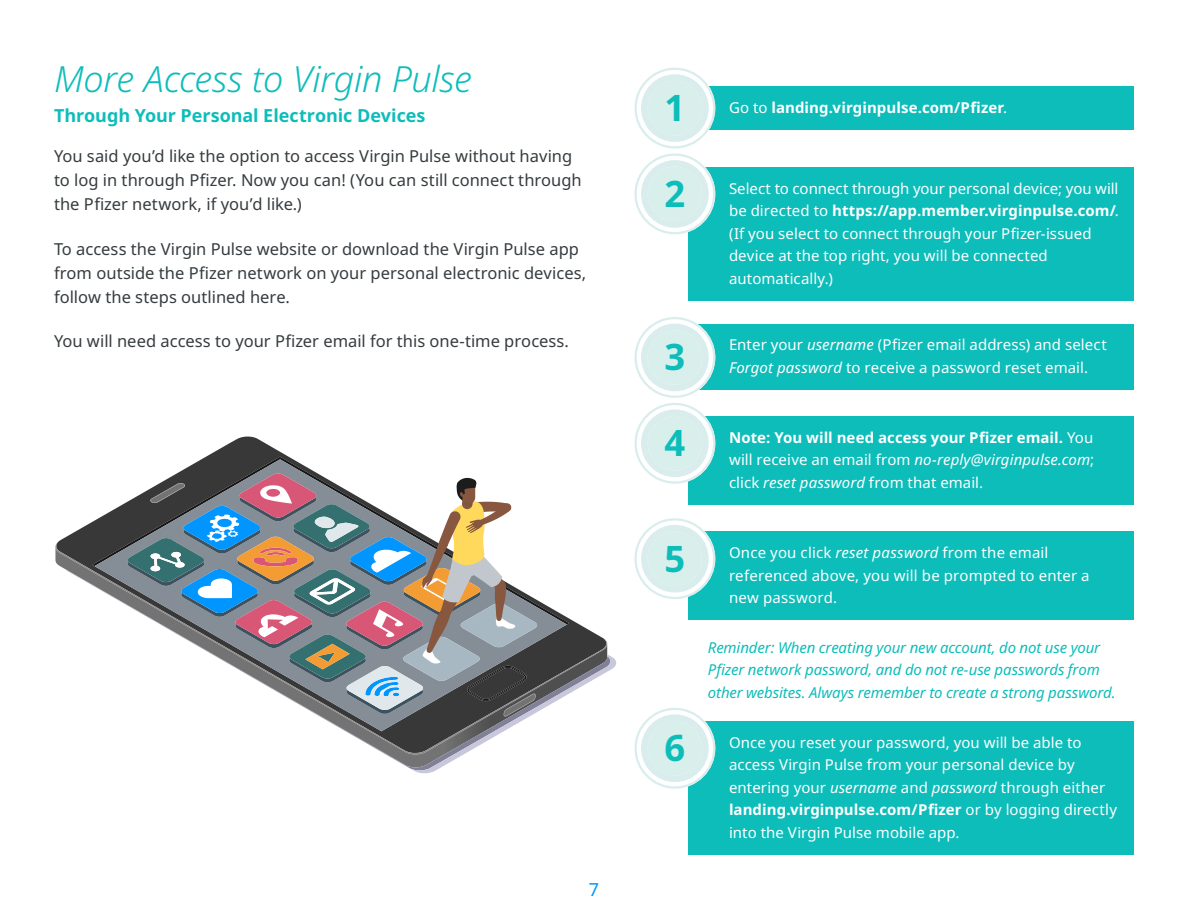
<style>
.page{position:relative;width:1188px;height:918px;background:#fff}
.page>*{position:absolute;margin:0;border:0;box-sizing:border-box;transform-origin:0 0}
.t1{font:700 36.45px "Noto Sans";color:#0dbdba}
.t2{font:italic 300 36px "Noto Sans";letter-spacing:-.01em;color:#0dbdba}
.t3{font:700 18px "Noto Sans";letter-spacing:-.005em;color:#0dbdba}
.t4{font:18px "Noto Sans";color:#0095ff}
.t5{font:16.5px/24px "Noto Sans";color:#353b3e}
.t6{font:15px/22.5px "Noto Sans";letter-spacing:.005em;color:#fff}
.t7{font:italic 15px/22.5px "Noto Sans";letter-spacing:-.01em;color:#0dbdba}
.t8{font:700 15px "Noto Sans";letter-spacing:.005em;color:#fff}
.s1{font-weight:400}
.s2{font-weight:700}
.s3{font-style:italic}
</style>
<div class="page">
<svg style="left:205px;top:437px;width:84px;height:20px;fill:#383838"></svg>
<svg style="left:55px;top:547px;width:37px;height:23px"></svg>
<svg style="left:66px;top:569px;width:550px;height:204px"></svg>
<svg style="left:95px;top:459px;width:472px;height:272px"></svg>
<div style="left:688px;top:87px;width:446px;height:43px;background:#0dbdba"></div>
<div style="left:688px;top:167px;width:446px;height:133px;background:#0dbdba"></div>
<div style="left:688px;top:324px;width:446px;height:65px;background:#0dbdba"></div>
<div style="left:688px;top:416px;width:446px;height:88px;background:#0dbdba"></div>
<div style="left:688px;top:532px;width:446px;height:88px;background:#0dbdba"></div>
<div style="left:688px;top:721px;width:446px;height:133px;background:#0dbdba"></div>
<div style="left:636px;top:69px;width:78px;height:78px;background:#d8efec;border-radius:50%"></div>
<div style="left:635px;top:68px;width:80px;height:80px;border:13px solid #fff;border-radius:50%"></div>
<div style="left:634px;top:68px;width:81px;height:80px;border:2px solid #d8edec;border-radius:50%"></div>
<div style="left:641px;top:74px;width:68px;height:68px;border:7px solid #d8edec;border-radius:50%"></div>
<div style="left:636px;top:318px;width:78px;height:79px;background:#d8efec;border-radius:50%"></div>
<div style="left:635px;top:317px;width:80px;height:81px;border:13px solid #fff;border-radius:50%"></div>
<div style="left:634px;top:317px;width:81px;height:81px;border:2px solid #d8edec;border-radius:50%"></div>
<div style="left:641px;top:324px;width:68px;height:67px;border:7px solid #d8edec;border-radius:50%"></div>
<div style="left:636px;top:519px;width:78px;height:79px;background:#d8efec;border-radius:50%"></div>
<div style="left:635px;top:518px;width:80px;height:81px;border:13px solid #fff;border-radius:50%"></div>
<div style="left:634px;top:518px;width:81px;height:81px;border:2px solid #d8edec;border-radius:50%"></div>
<div style="left:641px;top:525px;width:68px;height:68px;border:7px solid #d8edec;border-radius:50%"></div>
<div style="left:636px;top:155px;width:78px;height:78px;background:#d8efec;border-radius:50%"></div>
<div style="left:635px;top:154px;width:80px;height:80px;border:13px solid #fff;border-radius:50%"></div>
<div style="left:634px;top:154px;width:81px;height:80px;border:2px solid #d8edec;border-radius:50%"></div>
<div style="left:641px;top:160px;width:68px;height:68px;border:7px solid #d8edec;border-radius:50%"></div>
<div style="left:636px;top:404px;width:78px;height:79px;background:#d8efec;border-radius:50%"></div>
<div style="left:635px;top:403px;width:80px;height:81px;border:13px solid #fff;border-radius:50%"></div>
<div style="left:634px;top:403px;width:81px;height:81px;border:2px solid #d8edec;border-radius:50%"></div>
<div style="left:641px;top:409px;width:68px;height:68px;border:7px solid #d8edec;border-radius:50%"></div>
<div style="left:636px;top:709px;width:78px;height:79px;background:#d8efec;border-radius:50%"></div>
<div style="left:635px;top:708px;width:80px;height:81px;border:13px solid #fff;border-radius:50%"></div>
<div style="left:634px;top:708px;width:81px;height:81px;border:2px solid #d8edec;border-radius:50%"></div>
<div style="left:641px;top:714px;width:68px;height:68px;border:7px solid #d8edec;border-radius:50%"></div>
<svg style="left:127px;top:473px;width:411px;height:243px"></svg>
<h2 class="t2" style="left:54px;top:54px;width:419px">More Access to Virgin Pulse</h2>
<p class="t3" style="left:54px;top:106px;width:373px">Through Your Personal Electronic Devices</p>
<p class="t5" style="left:54px;top:145px;width:529px">You said you’d like the option to access Virgin Pulse without having to log in through Pfizer. Now you can! (You can still connect through the Pfizer network, if you’d like.)</p>
<p class="t5" style="left:54px;top:237px;width:534px">To access the Virgin Pulse website or download the Virgin Pulse app from outside the Pfizer network on your personal electronic devices, follow the steps outlined here.</p>
<p class="t5" style="left:54px;top:329px;width:517px">You will need access to your Pfizer email for this one‑time process.</p>
<p class="t4" style="left:589px;top:879px;width:12px">7</p>
<h1 class="t1" style="left:664px;top:87px;width:22px">1</h1>
<p class="t8" style="left:729px;top:99px;width:280px"><span class="s1">Go to</span> landing.virginpulse.com/Pfizer<span class="s1">.</span></p>
<h1 class="t1" style="left:664px;top:173px;width:22px">2</h1>
<p class="t6" style="left:729px;top:177px;width:391px">Select to connect through your personal device; you will be directed to <span class="s2">https://app.member.virginpulse.com/</span>. (If you select to connect through your Pfizer-issued device at the top right, you will be connected automatically.)</p>
<h1 class="t1" style="left:664px;top:336px;width:22px">3</h1>
<p class="t6" style="left:729px;top:334px;width:379px">Enter your <span class="s3">username</span> (Pfizer email address) and select<br><span class="s3">Forgot password</span> to receive a password reset email.</p>
<h1 class="t1" style="left:664px;top:422px;width:22px">4</h1>
<p class="t6" style="left:729px;top:426px;width:367px;text-align:justify"><span class="s2">Note: You will need access your Pfizer email.</span> You will receive an email from <span class="s3">no-reply@virginpulse.com</span>; click <span class="s3">reset password</span> from that email.</p>
<h1 class="t1" style="left:664px;top:538px;width:22px">5</h1>
<p class="t6" style="left:729px;top:542px;width:362px">Once you click <span class="s3">reset password</span> from the email referenced above, you will be prompted to enter a new password.</p>
<p class="t7" style="left:708px;top:636px;width:409px">Reminder: When creating your new account, do not use your<br>Pfizer network password, and do not re-use passwords from other websites. Always remember to create a strong password.</p>
<h1 class="t1" style="left:664px;top:727px;width:22px">6</h1>
<p class="t6" style="left:729px;top:731px;width:390px">Once you reset your password, you will be able to access Virgin Pulse from your personal device by entering your <span class="s3">username</span> and <span class="s3">password</span> through either <span class="s2">landing.virginpulse.com/Pfizer</span> or by logging directly into the Virgin Pulse mobile app.</p>
</div>
